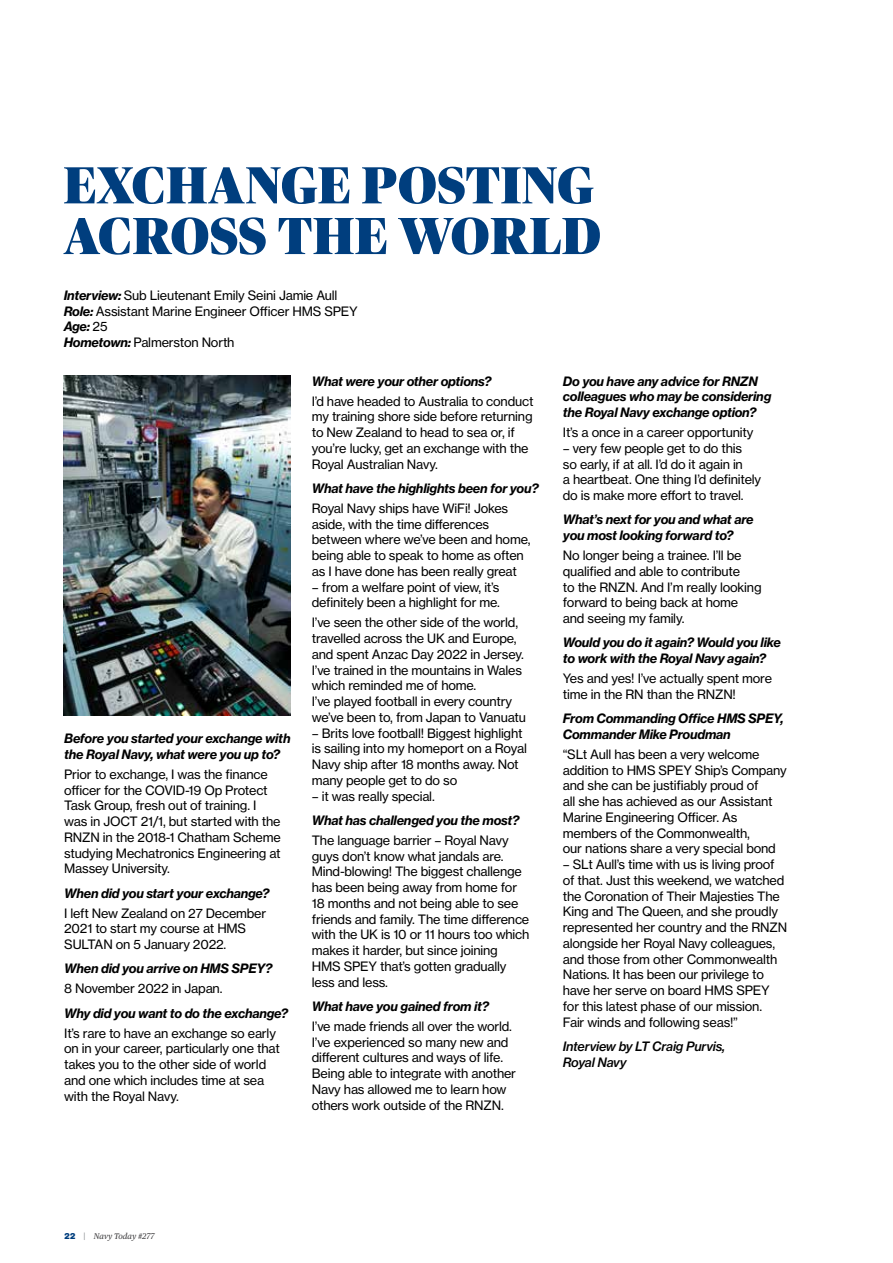
<style>
.page{position:relative;width:893px;height:1263px;background:#fff}
.page>*{position:absolute;margin:0;border:0;box-sizing:border-box;transform-origin:0 0}
.t1{font:900 52.05px/50.7px "Publico Banner";letter-spacing:.02em;color:#003e7e}
.t2{font:12.75px/15.8px "Haas Grot Text 55 Roman";letter-spacing:-.015em;color:#000}
.t3{font:italic 700 12.75px/15.8px "Haas Grot Text 76";letter-spacing:-.015em;color:#000}
.t4{font:italic 500 12.75px/15.8px "Haas Grot Text 66";letter-spacing:-.015em;color:#000}
.t5{font:italic 8.25px "Publico Text";color:#414042}
.s1{font-family:"Haas Grot Text 76";font-weight:700;font-style:italic}
.s2{font-family:"Haas Grot Text 55 Roman";font-weight:400;font-style:normal}
.s3{font-family:"Haas Grot Disp 95";font-weight:900;font-style:normal;color:#003e7e}
.s4{font-family:"Haas Grot Text 55 Roman";font-style:normal;color:#939598}
</style>
<div class="page">
<img style="left:64px;top:375px;width:227px;height:340px">
<h1 class="t1" style="left:64px;top:157px;width:539px">EXCHANGE POSTING<br>ACROSS THE WORLD</h1>
<p class="t2" style="left:64px;top:287px;width:296px"><span class="s1">Interview:</span> Sub Lieutenant Emily Seini Jamie Aull<br><span class="s1">Role:</span> Assistant Marine Engineer Officer HMS SPEY</p>
<p class="t3" style="left:64px;top:319px;width:45px">Age: <span class="s2">25</span></p>
<p class="t2" style="left:64px;top:334px;width:172px"><span class="s1">Hometown:</span> Palmerston North</p>
<p class="t3" style="left:64px;top:731px;width:228px">Before you started your exchange with the Royal Navy, what were you up to?</p>
<p class="t2" style="left:64px;top:766px;width:218px">Prior to exchange, I was the finance officer for the COVID-19 Op Protect Task Group, fresh out of training. I was in JOCT 21/1, but started with the RNZN in the 2018-1 Chatham Scheme studying Mechatronics Engineering at Massey University.</p>
<p class="t3" style="left:64px;top:885px;width:207px">When did you start your exchange?</p>
<p class="t2" style="left:64px;top:905px;width:204px">I left New Zealand on 27 December<br>2021 to start my course at HMS<br>SULTAN on 5 January 2022.</p>
<p class="t3" style="left:64px;top:961px;width:210px">When did you arrive on HMS SPEY?</p>
<p class="t2" style="left:64px;top:981px;width:160px">8 November 2022 in Japan.</p>
<p class="t3" style="left:64px;top:1005px;width:225px">Why did you want to do the exchange?</p>
<p class="t2" style="left:64px;top:1025px;width:217px">It’s rare to have an exchange so early on in your career, particularly one that takes you to the other side of world and one which includes time at sea with the Royal Navy.</p>
<p class="t3" style="left:312px;top:373px;width:181px">What were your other options?</p>
<p class="t2" style="left:312px;top:393px;width:223px">I’d have headed to Australia to conduct my training shore side before returning to New Zealand to head to sea or, if you’re lucky, get an exchange with the Royal Australian Navy.</p>
<p class="t3" style="left:312px;top:480px;width:228px">What have the highlights been for you?</p>
<p class="t2" style="left:312px;top:500px;width:220px">Royal Navy ships have WiFi! Jokes aside, with the time differences between where we’ve been and home, being able to speak to home as often as I have done has been really great</p>
<p class="t2" style="left:312px;top:579px;width:190px">– from a welfare point of view, it’s definitely been a highlight for me.</p>
<p class="t2" style="left:312px;top:615px;width:216px">I’ve seen the other side of the world, travelled across the UK and Europe, and spent Anzac Day 2022 in Jersey.<br>I’ve trained in the mountains in Wales which reminded me of home.<br>I’ve played football in every country we’ve been to, from Japan to Vanuatu</p>
<p class="t2" style="left:312px;top:725px;width:217px">– Brits love football! Biggest highlight is sailing into my homeport on a Royal Navy ship after 18 months away. Not many people get to do so</p>
<p class="t2" style="left:312px;top:788px;width:124px">– it was really special.</p>
<p class="t3" style="left:312px;top:812px;width:209px">What has challenged you the most?</p>
<p class="t2" style="left:312px;top:832px;width:219px">The language barrier – Royal Navy guys don’t know what jandals are.<br>Mind-blowing! The biggest challenge has been being away from home for<br>18 months and not being able to see friends and family. The time difference with the UK is 10 or 11 hours too which makes it harder, but since joining<br>HMS SPEY that’s gotten gradually less and less.</p>
<p class="t3" style="left:312px;top:998px;width:179px">What have you gained from it?</p>
<p class="t2" style="left:312px;top:1018px;width:206px">I’ve made friends all over the world.<br>I’ve experienced so many new and different cultures and ways of life.<br>Being able to integrate with another Navy has allowed me to learn how others work outside of the RNZN.</p>
<p class="t3" style="left:563px;top:373px;width:210px">Do you have any advice for RNZN colleagues who may be considering the Royal Navy exchange option?</p>
<p class="t2" style="left:563px;top:424px;width:192px">It’s a once in a career opportunity</p>
<p class="t2" style="left:563px;top:440px;width:200px">– very few people get to do this<br>so early, if at all. I’d do it again in<br>a heartbeat. One thing I’d definitely do is make more effort to travel.</p>
<p class="t3" style="left:563px;top:512px;width:192px">What’s next for you and what are you most looking forward to?</p>
<p class="t2" style="left:563px;top:547px;width:200px">No longer being a trainee. I’ll be qualified and able to contribute<br>to the RNZN. And I’m really looking forward to being back at home and seeing my family.</p>
<p class="t3" style="left:563px;top:635px;width:219px">Would you do it again? Would you like to work with the Royal Navy again?</p>
<p class="t2" style="left:563px;top:670px;width:211px">Yes and yes! I’ve actually spent more time in the RN than the RNZN!</p>
<p class="t3" style="left:563px;top:711px;width:222px">From Commanding Office HMS SPEY,<br>Commander Mike Proudman</p>
<p class="t2" style="left:563px;top:746px;width:225px">“SLt Aull has been a very welcome addition to HMS SPEY Ship’s Company and she can be justifiably proud of<br>all she has achieved as our Assistant Marine Engineering Officer. As members of the Commonwealth,<br>our nations share a very special bond</p>
<p class="t2" style="left:563px;top:856px;width:226px">– SLt Aull’s time with us is living proof of that. Just this weekend, we watched the Coronation of Their Majesties The King and The Queen, and she proudly represented her country and the RNZN alongside her Royal Navy colleagues, and those from other Commonwealth Nations. It has been our privilege to have her serve on board HMS SPEY for this latest phase of our mission.<br>Fair winds and following seas!”</p>
<p class="t4" style="left:563px;top:1038px;width:164px">Interview by LT Craig Purvis,<br>Royal Navy</p>
<p class="t5" style="left:65px;top:1230px;width:91px"><span class="s3">22</span> <span class="s4">|</span> Navy Today #277</p>
</div>
